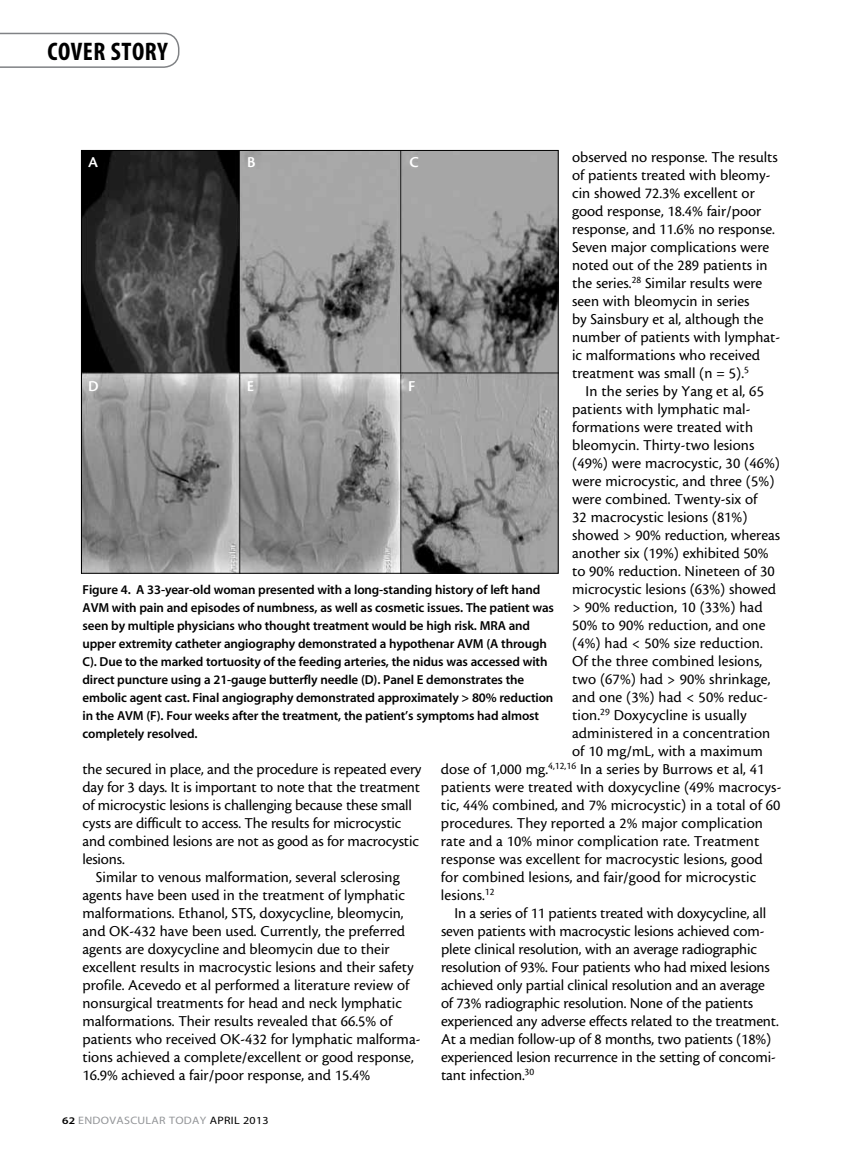
<style>
.page{position:relative;width:864px;height:1161px;background:#fff}
.page>*{position:absolute;margin:0;border:0;box-sizing:border-box;transform-origin:0 0}
.t1{font:25.5px "Myriad MM 700 300";letter-spacing:.02em;color:#000}
.t2{font:15.75px/18px "Cronos MM 408 10";color:#000}
.t3{font:15.75px "Cronos MM 574 10";color:#fff}
.t4{font:13.05px/18px "Myriad MM 565 600";letter-spacing:-.01em;color:#000}
.t5{font:10.8px "Myriad MM 400 600";letter-spacing:.025em;color:#939598;scale:1.11 1}
.s1{font-family:"Myriad MM 565 600";font-size:10.2px;color:#000}
.s2{color:#000}
</style>
<div class="page">
<svg style="left:0;top:33px;width:179px;height:35px"></svg>
<img style="left:83px;top:152px;width:474px;height:420px">
<h1 class="t1" style="left:48px;top:39px;width:122px">COVER STORY</h1>
<p class="t2" style="left:572px;top:148px;width:210px">observed no response. The results of patients treated with bleomy&shy;cin showed 72.3% excellent or good response, 18.4% fair/poor response, and 11.6% no response.<br>Seven major complications were noted out of the 289 patients in the series.<sup>28</sup> Similar results were seen with bleomycin in series<br>by Sainsbury et al, although the number of patients with lymphat&shy;ic malformations who received treatment was small (n = 5).<sup>5</sup></p>
<p class="t2" style="left:586px;top:382px;width:180px">In the series by Yang et al, 65</p>
<p class="t2" style="left:572px;top:400px;width:180px">patients with lymphatic mal-</p>
<p class="t2" style="left:572px;top:418px;width:182px">formations were treated with</p>
<p class="t2" style="left:572px;top:436px;width:184px">bleomycin. Thirty-two lesions</p>
<p class="t2" style="left:572px;top:454px;width:209px">(49%) were macrocystic, 30 (46%)</p>
<p class="t2" style="left:572px;top:472px;width:204px">were microcystic, and three (5%)</p>
<p class="t2" style="left:572px;top:490px;width:187px">were combined. Twenty-six of</p>
<p class="t2" style="left:572px;top:508px;width:177px">32 macrocystic lesions (81%)</p>
<p class="t2" style="left:572px;top:526px;width:210px">showed &gt; 90% reduction, whereas</p>
<p class="t2" style="left:572px;top:544px;width:198px">another six (19%) exhibited 50%</p>
<p class="t2" style="left:572px;top:562px;width:204px">to 90% reduction. Nineteen of 30</p>
<p class="t2" style="left:572px;top:580px;width:205px">microcystic lesions (63%) showed</p>
<p class="t2" style="left:572px;top:598px;width:192px">&gt; 90% reduction, 10 (33%) had</p>
<p class="t2" style="left:572px;top:616px;width:195px">50% to 90% reduction, and one</p>
<p class="t2" style="left:572px;top:634px;width:192px">(4%) had &lt; 50% size reduction.</p>
<p class="t2" style="left:572px;top:652px;width:192px">Of the three combined lesions,</p>
<p class="t2" style="left:572px;top:670px;width:200px">two (67%) had &gt; 90% shrinkage,</p>
<p class="t2" style="left:572px;top:688px;width:197px">and one (3%) had &lt; 50% reduc-</p>
<p class="t2" style="left:572px;top:706px;width:176px">tion.<sup>29</sup> Doxycycline is usually</p>
<p class="t2" style="left:572px;top:724px;width:200px">administered in a concentration</p>
<p class="t2" style="left:572px;top:742px;width:192px">of 10 mg/mL, with a maximum</p>
<p class="t2" style="left:441px;top:760px;width:325px">dose of 1,000 mg.<sup>4,12,16</sup> In a series by Burrows et al, 41</p>
<p class="t2" style="left:441px;top:778px;width:342px">patients were treated with doxycycline (49% macrocys-</p>
<p class="t2" style="left:441px;top:796px;width:341px">tic, 44% combined, and 7% microcystic) in a total of 60</p>
<p class="t2" style="left:441px;top:814px;width:324px">procedures. They reported a 2% major complication</p>
<p class="t2" style="left:441px;top:832px;width:320px">rate and a 10% minor complication rate. Treatment</p>
<p class="t2" style="left:441px;top:850px;width:323px">response was excellent for macrocystic lesions, good</p>
<p class="t2" style="left:441px;top:868px;width:317px">for combined lesions, and fair/good for microcystic</p>
<p class="t2" style="left:441px;top:886px;width:55px">lesions.<sup>12</sup></p>
<p class="t2" style="left:455px;top:904px;width:313px">In a series of 11 patients treated with doxycycline, all</p>
<p class="t2" style="left:441px;top:922px;width:325px">seven patients with macrocystic lesions achieved com-</p>
<p class="t2" style="left:441px;top:940px;width:318px">plete clinical resolution, with an average radiographic</p>
<p class="t2" style="left:441px;top:958px;width:330px">resolution of 93%. Four patients who had mixed lesions</p>
<p class="t2" style="left:441px;top:976px;width:325px">achieved only partial clinical resolution and an average</p>
<p class="t2" style="left:441px;top:994px;width:314px">of 73% radiographic resolution. None of the patients</p>
<p class="t2" style="left:441px;top:1012px;width:339px">experienced any adverse effects related to the treatment.</p>
<p class="t2" style="left:441px;top:1030px;width:332px">At a median follow-up of 8 months, two patients (18%)</p>
<p class="t2" style="left:441px;top:1048px;width:336px">experienced lesion recurrence in the setting of concomi-</p>
<p class="t2" style="left:441px;top:1066px;width:95px">tant infection.<sup>30</sup></p>
<p class="t3" style="left:410px;top:154px;width:11px">C</p>
<p class="t3" style="left:247px;top:154px;width:10px">B</p>
<p class="t3" style="left:88px;top:154px;width:11px">A</p>
<p class="t3" style="left:88px;top:378px;width:12px">D</p>
<p class="t3" style="left:247px;top:378px;width:9px">E</p>
<p class="t3" style="left:408px;top:378px;width:9px">F</p>
<p class="t4" style="left:82px;top:581px;width:473px">Figure 4. A 33-year-old woman presented with a long-standing history of left hand AVM with pain and episodes of numbness, as well as cosmetic issues. The patient was seen by multiple physicians who thought treatment would be high risk. MRA and upper extremity catheter angiography demonstrated a hypothenar AVM (A through C). Due to the marked tortuosity of the feeding arteries, the nidus was accessed with direct puncture using a 21-gauge butterfly needle (D). Panel E demonstrates the embolic agent cast. Final angiography demonstrated approximately &gt; 80% reduction in the AVM (F). Four weeks after the treatment, the patient’s symptoms had almost completely resolved.</p>
<p class="t2" style="left:82px;top:760px;width:341px">the secured in place, and the procedure is repeated every day for 3 days. It is important to note that the treatment of microcystic lesions is challenging because these small cysts are difficult to access. The results for microcystic and combined lesions are not as good as for macrocystic lesions.</p>
<p class="t2" style="left:82px;top:868px;width:340px;text-indent:13px">Similar to venous malformation, several sclerosing agents have been used in the treatment of lymphatic malformations. Ethanol, STS, doxycycline, bleomycin, and OK-432 have been used. Currently, the preferred agents are doxycycline and bleomycin due to their excellent results in macrocystic lesions and their safety profile. Acevedo et al performed a literature review of nonsurgical treatments for head and neck lymphatic malformations. Their results revealed that 66.5% of patients who received OK-432 for lymphatic malforma&shy;tions achieved a complete/excellent or good response, 16.9% achieved a fair/poor response, and 15.4%</p>
<p class="t5" style="left:62px;top:1115px;width:187px"><span class="s1">62</span> ENDOVASCULAR TODAY <span class="s2">APRIL 2013</span></p>
</div>
